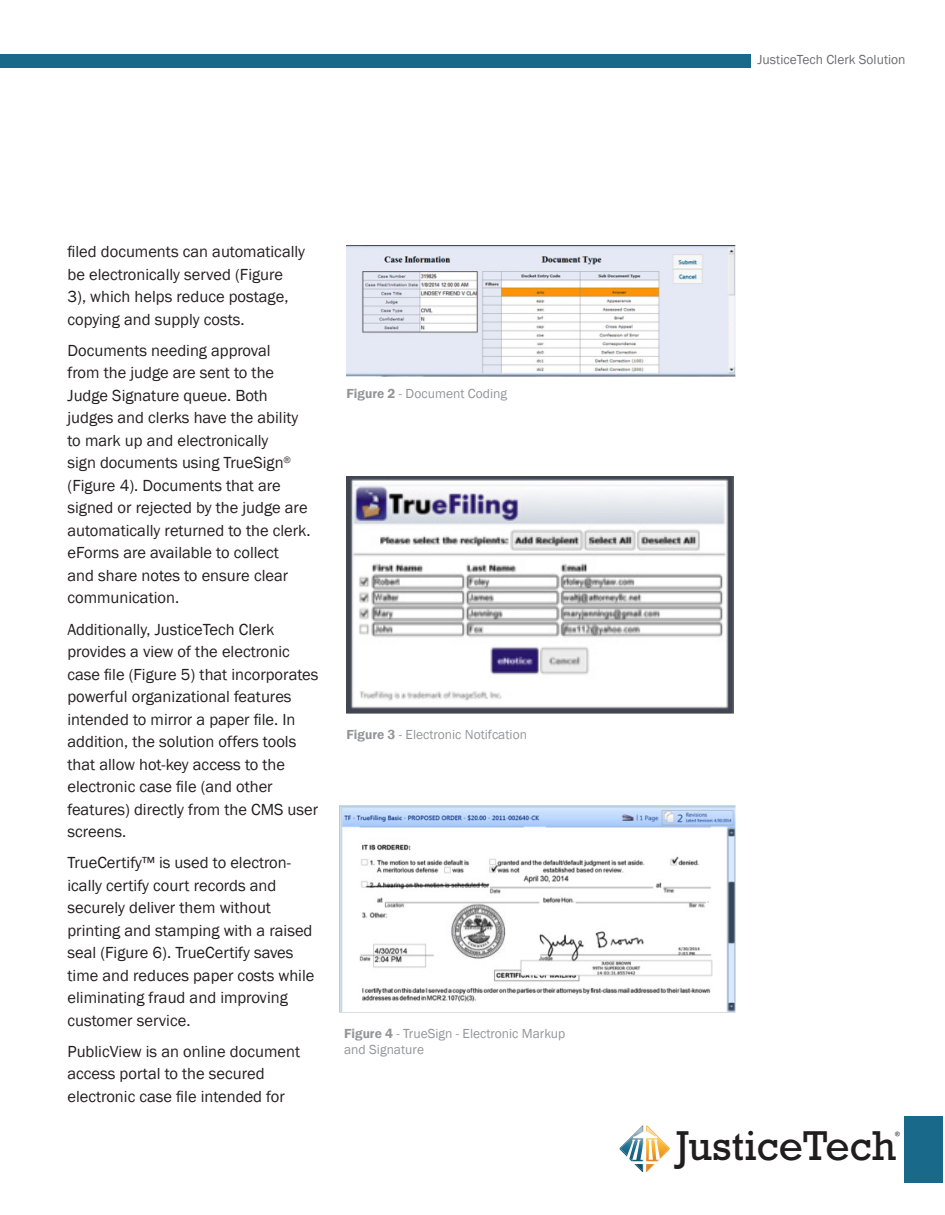
<style>
.page{position:relative;width:945px;height:1215px;background:#fff}
.page>*{position:absolute;margin:0;border:0;box-sizing:border-box;transform-origin:0 0}
.t1{font:42.45px "Rockwell";color:#201d1e}
.JT_Body_Copy{font:16.5px/22.5px "Franklin Gothic";color:#231f20}
.t2{font:13.5px/16.2px "Franklin Gothic";color:#939598}
.t3{font:13.5px "Franklin Gothic";color:#6c6d70}
.t4{font:6.45px "Rockwell";color:#201d1e}
.s1{font-weight:600}
</style>
<div class="page">
<div style="left:904px;top:1117px;width:40px;height:66px;background:#196a8a"></div>
<svg style="left:620px;top:1125px;width:50px;height:47px"></svg>
<div style="left:0;top:54px;width:750px;height:14px;background:#196a8a"></div>
<img style="left:346px;top:246px;width:389px;height:130px">
<img style="left:346px;top:477px;width:387px;height:237px">
<img style="left:340px;top:805px;width:396px;height:207px">
<p class="JT_Body_Copy" style="left:68px;top:241px;width:239px">filed documents can automatically be electronically served (Figure<br>3), which helps reduce postage, copying and supply costs.</p>
<p class="JT_Body_Copy" style="left:68px;top:340px;width:245px">Documents needing approval<br>from the judge are sent to the<br>Judge Signature queue. Both judges and clerks have the ability to mark up and electronically<br>sign documents using TrueSign<sup>® </sup>(Figure 4). Documents that are signed or rejected by the judge are automatically returned to the clerk. eForms are available to collect<br>and share notes to ensure clear communication.</p>
<p class="JT_Body_Copy" style="left:68px;top:618px;width:252px">Additionally, JusticeTech Clerk provides a view of the electronic case file (Figure 5) that incorporates powerful organizational features intended to mirror a paper file. In addition, the solution offers tools that allow hot-key access to the electronic case file (and other features) directly from the CMS user screens.</p>
<p class="JT_Body_Copy" style="left:68px;top:852px;width:248px">TrueCertify™ is used to electron&shy;ically certify court records and securely deliver them without printing and stamping with a raised seal (Figure 6). TrueCertify saves time and reduces paper costs while eliminating fraud and improving customer service.</p>
<p class="JT_Body_Copy" style="left:68px;top:1040px;width:234px">PublicView is an online document access portal to the secured electronic case file intended for</p>
<p class="t2" style="left:346px;top:385px;width:162px"><span class="s1">Figure 2</span> - Document Coding</p>
<p class="t2" style="left:346px;top:727px;width:182px"><span class="s1">Figure 3</span> - Electronic Notifcation</p>
<p class="t2" style="left:344px;top:1026px;width:223px"><span class="s1">Figure 4</span> - TrueSign - Electronic Markup and Signature</p>
<p class="t3" style="left:758px;top:52px;width:150px">JusticeTech Clerk Solution</p>
<h1 class="t1" style="left:676px;top:1121px;width:222px">JusticeTech</h1>
<p class="t4" style="left:895px;top:1130px;width:6px">®</p>
</div>
